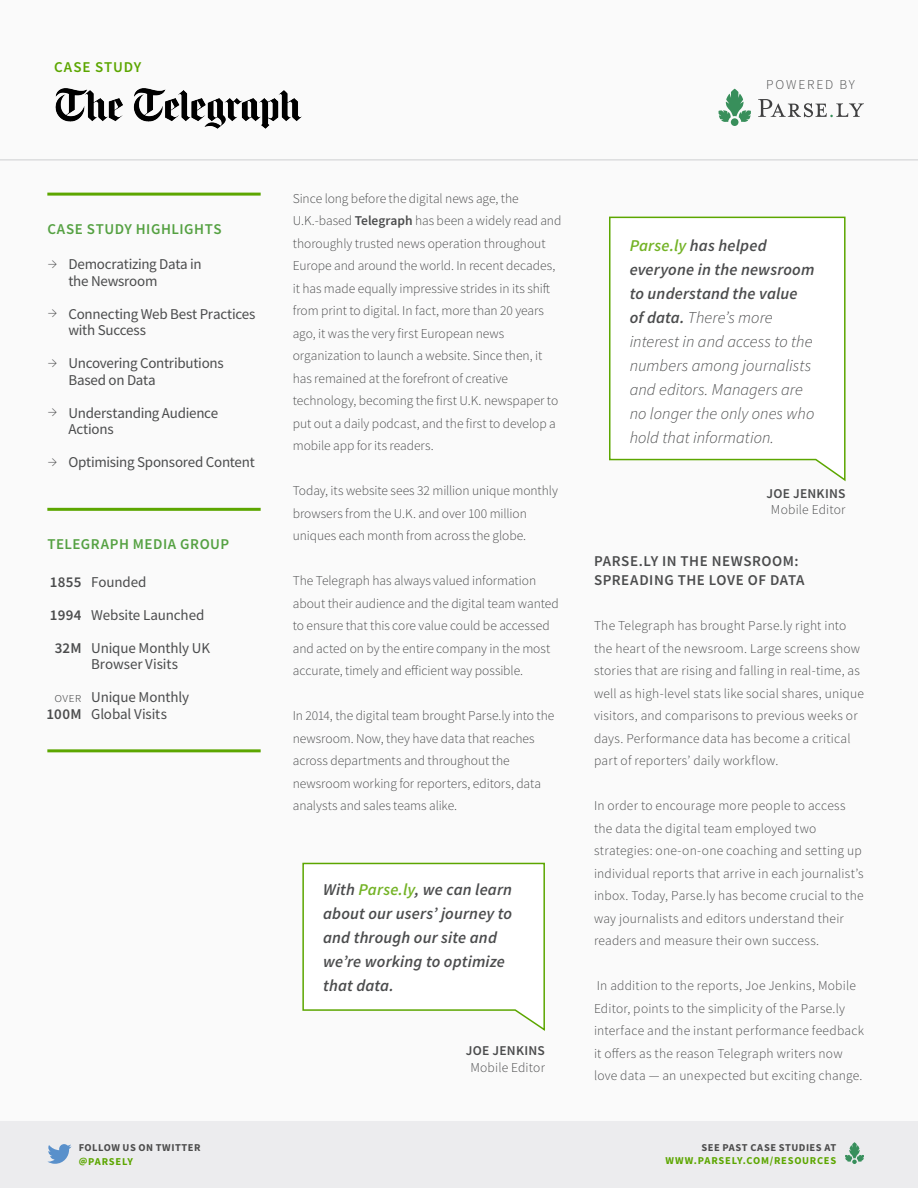
<style>
.page{position:relative;width:918px;height:1188px;background:#fafafa}
.page>*{position:absolute;margin:0;border:0;box-sizing:border-box;transform-origin:0 0}
.t1{font:italic 300 16.5px/24px "Source Sans Pro";letter-spacing:.005em;color:#4b4c4d}
.t2{font:italic 600 16.5px/24px "Source Sans Pro";letter-spacing:.01em;color:#4b4c4d}
.t3{font:15px/16.5px "Source Sans Pro";letter-spacing:-.015em;color:#4b4c4d}
.t4{font:600 15px "Source Sans Pro";letter-spacing:.035em;color:#4b4c4d}
.t5{font:600 15px "Source Sans Pro";letter-spacing:.035em;color:#55a142}
.t6{font:600 15px "Source Sans Pro";letter-spacing:.06em;color:#5ca600}
.t7{font:300 15px "Source Sans Pro";color:#4b4c4d}
.t8{font:300 13.5px/22.5px "Source Sans Pro";letter-spacing:.005em;color:#4b4c4d}
.t9{font:600 13.5px "Source Sans Pro";letter-spacing:.02em;color:#4b4c4d}
.t10{font:300 13.5px "Source Sans Pro";letter-spacing:.135em;color:#4b4c4d}
.t11{font:700 10.5px "Source Sans Pro";letter-spacing:.045em;color:#4c4c4c}
.t12{font:700 10.5px "Source Sans Pro";letter-spacing:.07em;color:#5ca600}
.s1{font-weight:600}
.s2{color:#74b326}
.s3{font-weight:600;color:#74b326}
</style>
<div class="page">
<svg style="left:758px;top:99px;width:106px;height:18px"></svg>
<div style="left:731px;top:118px;width:7px;height:8px;background:#388f5b;border-radius:50%"></div>
<svg style="left:719px;top:89px;width:32px;height:33px"></svg>
<hr style="left:0;top:160px;width:918px;height:1px;background:#cdced0">
<img style="left:55px;top:88px;width:247px;height:41px">
<hr style="left:47px;top:508px;width:214px;height:3px;background:#5ca600">
<hr style="left:47px;top:749px;width:214px;height:3px;background:#5ca600">
<hr style="left:47px;top:193px;width:214px;height:3px;background:#5ca600">
<svg style="left:609px;top:216px;width:237px;height:266px"></svg>
<svg style="left:302px;top:862px;width:243px;height:169px"></svg>
<div style="left:0;top:1121px;width:918px;height:67px;background:#ececee"></div>
<svg style="left:47px;top:1144px;width:25px;height:20px"></svg>
<svg style="left:845px;top:1142px;width:19px;height:22px"></svg>
<p class="t6" style="left:54px;top:57px;width:89px">CASE STUDY</p>
<p class="t10" style="left:766px;top:76px;width:90px">POWERED BY</p>
<p class="t5" style="left:47px;top:219px;width:176px">CASE STUDY HIGHLIGHTS</p>
<p class="t7" style="left:48px;top:253px;width:11px">→</p>
<p class="t7" style="left:48px;top:303px;width:11px">→</p>
<p class="t7" style="left:48px;top:352px;width:11px">→</p>
<p class="t7" style="left:48px;top:402px;width:11px">→</p>
<p class="t7" style="left:48px;top:451px;width:11px">→</p>
<p class="t3" style="left:68px;top:256px;width:135px">Democratizing Data in</p>
<p class="t3" style="left:68px;top:272px;width:91px">the Newsroom</p>
<p class="t3" style="left:68px;top:305px;width:189px">Connecting Web Best Practices with Success</p>
<p class="t3" style="left:68px;top:355px;width:157px">Uncovering Contributions<br>Based on Data</p>
<p class="t3" style="left:68px;top:404px;width:151px">Understanding Audience<br>Actions</p>
<p class="t3" style="left:68px;top:454px;width:188px">Optimising Sponsored Content</p>
<p class="t5" style="left:47px;top:534px;width:184px">TELEGRAPH MEDIA GROUP</p>
<p class="t4" style="left:50px;top:572px;width:33px">1855</p>
<p class="t4" style="left:50px;top:605px;width:33px">1994</p>
<p class="t4" style="left:55px;top:638px;width:28px">32M</p>
<p class="t8" style="left:55px;top:686px;width:29px">over</p>
<p class="t4" style="left:46px;top:704px;width:37px">100M</p>
<p class="t3" style="left:91px;top:573px;width:57px">Founded</p>
<p class="t3" style="left:91px;top:606px;width:115px">Website Launched</p>
<p class="t3" style="left:91px;top:639px;width:120px">Unique Monthly UK</p>
<p class="t3" style="left:91px;top:656px;width:88px">Browser Visits</p>
<p class="t3" style="left:91px;top:689px;width:100px">Unique Monthly</p>
<p class="t3" style="left:91px;top:705px;width:77px">Global Visits</p>
<p class="t11" style="left:79px;top:1141px;width:123px">FOLLOW US ON TWITTER</p>
<p class="t12" style="left:79px;top:1154px;width:56px">@PARSELY</p>
<p class="t8" style="left:293px;top:187px;width:270px">Since long before the digital news age, the U.K.-based <span class="s1">Telegraph</span> has been a widely read and thoroughly trusted news operation throughout Europe and around the world. In recent decades, it has made equally impressive strides in its shift from print to digital. In fact, more than 20 years ago, it was the very first European news organization to launch a website. Since then, it has remained at the forefront of creative technology, becoming the first U.K. newspaper to put out a daily podcast, and the first to develop a mobile app for its readers.</p>
<p class="t8" style="left:293px;top:480px;width:267px">Today, its website sees 32 million unique monthly browsers from the U.K. and over 100 million uniques each month from across the globe.</p>
<p class="t8" style="left:293px;top:570px;width:267px">The Telegraph has always valued information about their audience and the digital team wanted to ensure that this core value could be accessed and acted on by the entire company in the most accurate, timely and efficient way possible.</p>
<p class="t8" style="left:293px;top:705px;width:263px">In 2014, the digital team brought Parse.ly into the newsroom. Now, they have data that reaches across departments and throughout the newsroom working for reporters, editors, data analysts and sales teams alike.</p>
<p class="t2" style="left:323px;top:877px;width:191px">With <span class="s2">Parse.ly</span>, we can learn about our users’ journey to and through our site and we’re working to optimize that data.</p>
<p class="t9" style="left:466px;top:1042px;width:80px">JOE JENKINS</p>
<p class="t8" style="left:470px;top:1056px;width:76px">Mobile Editor</p>
<p class="t1" style="left:630px;top:233px;width:186px"><span class="s3">Parse.ly</span> <span class="s1">has helped everyone in the newsroom to understand the value of data.</span> There’s more interest in and access to the numbers among journalists and editors. Managers are no longer the only ones who hold that information.</p>
<p class="t9" style="left:767px;top:485px;width:80px">JOE JENKINS</p>
<p class="t8" style="left:771px;top:499px;width:76px">Mobile Editor</p>
<p class="t4" style="left:594px;top:551px;width:206px">PARSE.LY IN THE NEWSROOM:</p>
<p class="t4" style="left:594px;top:571px;width:212px">SPREADING THE LOVE OF DATA</p>
<p class="t8" style="left:594px;top:615px;width:272px">The Telegraph has brought Parse.ly right into the heart of the newsroom. Large screens show stories that are rising and falling in real-time, as well as high-level stats like social shares, unique visitors, and comparisons to previous weeks or days. Performance data has become a critical part of reporters’ daily workflow.</p>
<p class="t8" style="left:594px;top:795px;width:271px">In order to encourage more people to access the data the digital team employed two strategies: one-on-one coaching and setting up individual reports that arrive in each journalist’s inbox. Today, Parse.ly has become crucial to the way journalists and editors understand their readers and measure their own success.</p>
<p class="t8" style="left:594px;top:975px;width:271px">In addition to the reports, Joe Jenkins, Mobile Editor, points to the simplicity of the Parse.ly interface and the instant performance feedback it offers as the reason Telegraph writers now love data — an unexpected but exciting change.</p>
<p class="t11" style="left:701px;top:1140px;width:136px">SEE PAST CASE STUDIES AT</p>
<p class="t12" style="left:666px;top:1154px;width:172px">WWW.PARSELY.COM/RESOURCES</p>
</div>
